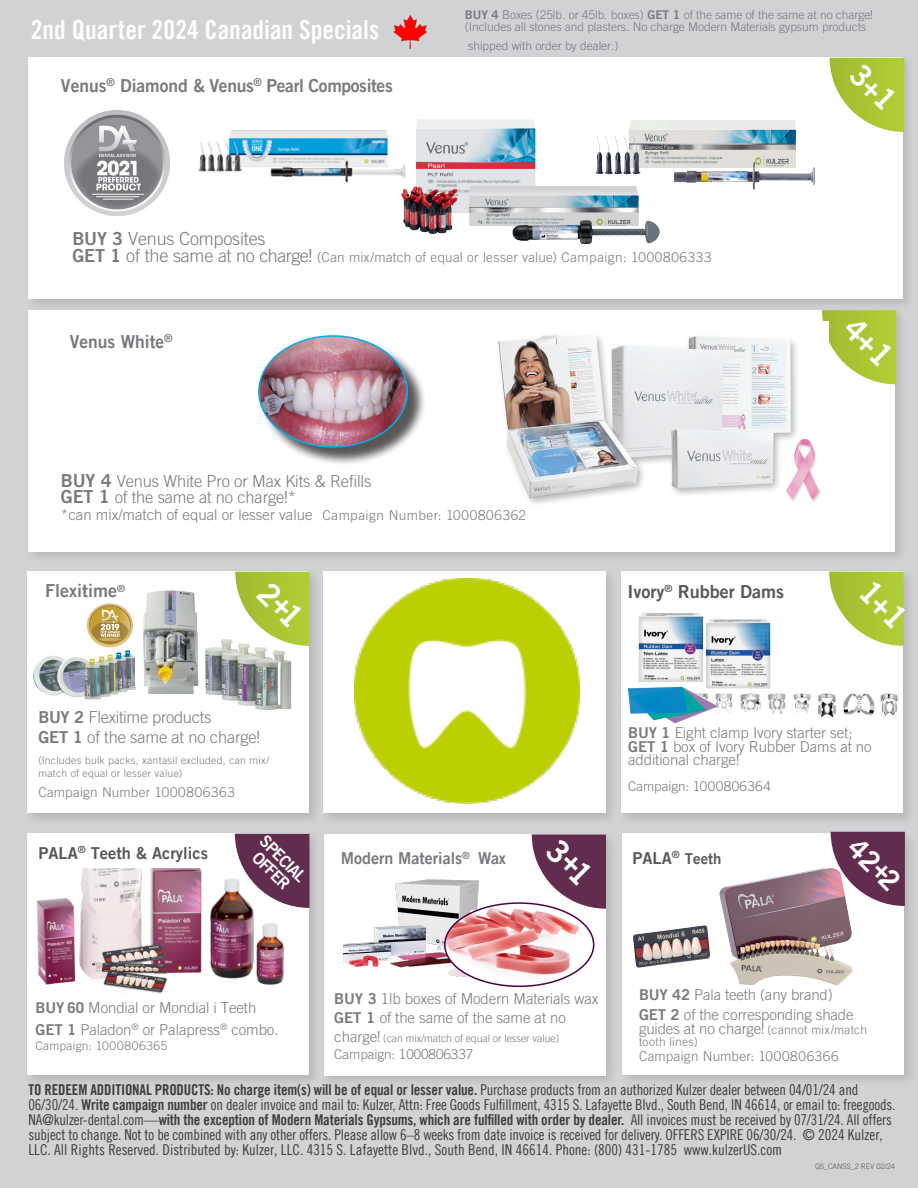
<style>
.page{position:relative;width:918px;height:1188px;background:#d1d2d4}
.page>*{position:absolute;margin:0;border:0;box-sizing:border-box;transform-origin:0 0}
.t1{font:28.5px "Trade Gothic LT Com Bd 2";color:#fff}
.BrandBox_01_A_CARA_P{font:26.25px "Trade Gothic LT Com Bd Cn 20";color:#fff}
.BrandBox_01_A_CARA_P-2{font:18px "Trade Gothic LT Com Bd 2";letter-spacing:-.02em;color:#787a7d}
.BrandBox_01_A_CARA_P-3{font:18px "Trade Gothic LT Com Bd 2";color:#787a7d}
.t2{font:300 18px "Trade Gothic LT Com";letter-spacing:-.01em;color:#787a7d}
.t3{font:18px "Trade Gothic LT Com Bd 2";color:#57585a}
.t4{font:300 16.5px "Trade Gothic LT Com";letter-spacing:-.01em;color:#787a7d}
.BrandBox_01_A_CARA_P-4{font:16.5px "Trade Gothic LT Com Bd 2";color:#787a7d}
.t5{font:16.5px "Trade Gothic LT Com Bd 2";color:#57585a}
.t6{font:16.5px/16.5px "Trade Gothic LT Com Bd 2";color:#fff;text-align:center}
.t7{font:15px/15px "Trade Gothic LT Com Cn 18";letter-spacing:-.01em;color:#3e3e3f}
.t8{font:300 15px/13.5px "Trade Gothic LT Com";letter-spacing:-.005em;color:#787a7d}
.t9{font:15px "Trade Gothic LT Com Bd 2";color:#57585a}
.t10{font:300 13.5px "Trade Gothic LT Com";letter-spacing:.02em;color:#787a7d}
.t11{font:300 13.5px "Trade Gothic LT Com";letter-spacing:-.005em;color:#787a7d}
.t12{font:300 12px/12px "Trade Gothic LT Com";letter-spacing:-.005em;color:#787a7d}
.t13{font:300 12px "Trade Gothic LT Com";letter-spacing:.04em;color:#787a7d}
.t14{font:300 12px "Trade Gothic LT Com";letter-spacing:.025em;color:#787a7d}
.t15{font:300 10.5px/13.5px "Trade Gothic LT Com";letter-spacing:.02em;color:#787a7d}
.t16{font:300 10.5px "Trade Gothic LT Com";letter-spacing:-.005em;color:#787a7d}
.t17{font:300 7.5px "Trade Gothic LT Com";color:#57585a}
.s1{font-family:"Trade Gothic LT Com Bd 2";font-weight:400}
.s2{font-family:"Trade Gothic LT Com Bd 2";font-weight:400;font-size:18px}
.s3{font-size:18px}
.s4{font-size:13.5px}
.s5{font-size:16.5px}
.s6{font-weight:700}
.s7{font-size:15px}
.s8{font-size:12px}
.s9{font-family:"Trade Gothic LT Com Bd Cn 20"}
</style>
<div class="page">
<div style="left:320px;top:569px;width:298px;height:257px;background:#231f20;opacity:.15"></div>
<div style="left:323px;top:572px;width:282px;height:241px;background:#fff"></div>
<div style="left:26px;top:54px;width:889px;height:257px;background:#231f20;opacity:.15"></div>
<div style="left:29px;top:57px;width:874px;height:242px;background:#fff"></div>
<div style="left:321px;top:831px;width:297px;height:257px;background:#231f20;opacity:.15"></div>
<div style="left:324px;top:834px;width:282px;height:242px;background:#fff"></div>
<div style="left:24px;top:569px;width:298px;height:257px;background:#231f20;opacity:.15"></div>
<div style="left:27px;top:572px;width:282px;height:241px;background:#fff"></div>
<img style="left:34px;top:590px;width:258px;height:120px">
<svg style="left:87px;top:603px;width:46px;height:44px"></svg>
<div style="left:24px;top:830px;width:297px;height:257px;background:#231f20;opacity:.15"></div>
<div style="left:27px;top:833px;width:282px;height:242px;background:#fff"></div>
<div style="left:235px;top:834px;width:74px;height:35px;background:#622c4f"></div>
<div style="left:618px;top:569px;width:297px;height:257px;background:#231f20;opacity:.15"></div>
<div style="left:621px;top:572px;width:282px;height:241px;background:#fff"></div>
<div style="left:619px;top:830px;width:298px;height:257px;background:#231f20;opacity:.15"></div>
<div style="left:622px;top:833px;width:282px;height:241px;background:#fff"></div>
<img style="left:65px;top:111px;width:105px;height:105px">
<div style="left:26px;top:307px;width:881px;height:257px;background:#231f20;opacity:.15"></div>
<div style="left:29px;top:310px;width:866px;height:241px;background:#fff"></div>
<svg style="left:831px;top:832px;width:74px;height:74px;background:#71405f"></svg>
<img style="left:405px;top:119px;width:255px;height:125px">
<img style="left:198px;top:119px;width:210px;height:106px">
<img style="left:344px;top:879px;width:211px;height:109px">
<img style="left:623px;top:120px;width:192px;height:70px">
<img style="left:24px;top:869px;width:292px;height:134px">
<img style="left:98px;top:944px;width:72px;height:49px">
<img style="left:498px;top:335px;width:323px;height:169px">
<img style="left:770px;top:693px;width:128px;height:25px">
<img style="left:628px;top:613px;width:142px;height:110px">
<img style="left:719px;top:868px;width:134px;height:118px">
<img style="left:633px;top:925px;width:77px;height:43px">
<div style="left:261px;top:337px;width:166px;height:129px;background:#231f20;opacity:.75"></div>
<img style="left:259px;top:336px;width:148px;height:111px">
<img style="left:393px;top:15px;width:34px;height:34px">
<img style="left:354px;top:579px;width:225px;height:225px">
<img style="left:446px;top:903px;width:144px;height:79px">
<div style="left:444px;top:902px;width:150px;height:85px;border:2px solid #4d0145;border-radius:50%"></div>
<svg style="left:830px;top:58px;width:74px;height:74px"></svg>
<svg style="left:235px;top:572px;width:75px;height:74px"></svg>
<svg style="left:532px;top:834px;width:74px;height:75px"></svg>
<svg style="left:822px;top:310px;width:74px;height:74px"></svg>
<svg style="left:829px;top:572px;width:79px;height:74px"></svg>
<p class="BrandBox_01_A_CARA_P" style="left:31px;top:14px;width:350px">2nd Quarter 2024 Canadian Specials</p>
<p class="BrandBox_01_A_CARA_P-2" style="left:61px;top:75px;width:333px">Venus<sup>®</sup> Diamond &amp; Venus<sup>®</sup> Pearl Composites</p>
<p class="t12" style="left:465px;top:9px;width:410px"><span class="s1">BUY 4</span> Boxes (25lb. or 45lb. boxes) <span class="s1">GET 1</span> of the same of the same at no charge! (Includes all stones and plasters. No charge Modern Materials gypsum products</p>
<p class="t12" style="left:468px;top:39px;width:152px">shipped with order by dealer.)</p>
<p class="t2" style="left:72px;top:228px;width:195px"><span class="s1">BUY 3</span> Venus Composites</p>
<p class="t10" style="left:72px;top:249px;width:641px"><span class="s2">GET 1</span> <span class="s3">of the same at no charge!</span> (Can mix/match of equal or lesser value) Campaign: 1000806333</p>
<p class="BrandBox_01_A_CARA_P-3" style="left:70px;top:331px;width:104px">Venus White<sup>®</sup></p>
<p class="t4" style="left:61px;top:471px;width:312px"><span class="s2">BUY 4</span> Venus White Pro or Max Kits &amp; Refills</p>
<p class="t4" style="left:61px;top:488px;width:236px"><span class="s2">GET 1</span> of the same at no charge!*</p>
<p class="t8" style="left:61px;top:508px;width:467px">*can mix/match of equal or lesser value <span class="s4">Campaign Number: 1000806362</span></p>
<p class="BrandBox_01_A_CARA_P-3" style="left:45px;top:580px;width:81px">Flexitime<sup>®</sup></p>
<p class="t3" style="left:627px;top:580px;width:158px">Ivory<sup>®</sup> Rubber Dams</p>
<p class="t4" style="left:38px;top:707px;width:174px"><span class="s1">BUY 2</span> Flexitime products</p>
<p class="t4" style="left:38px;top:728px;width:223px"><span class="s1">GET 1</span> of the same at no charge!</p>
<p class="t15" style="left:38px;top:753px;width:233px">(Includes bulk packs, xantasil excluded, can mix/ match of equal or lesser value)</p>
<p class="t10" style="left:38px;top:785px;width:198px">Campaign Number 1000806363</p>
<p class="t5" style="left:38px;top:843px;width:171px">PALA<sup>®</sup> Teeth &amp; Acrylics</p>
<p class="t6" style="left:269px;top:832px;width:60px;rotate:45deg">SPECIAL<br>OFFER</p>
<p class="BrandBox_01_A_CARA_P-4" style="left:341px;top:848px;width:166px">Modern Materials<sup>®</sup> Wax</p>
<p class="t8" style="left:628px;top:726px;width:226px"><span class="s1">BUY 1</span> Eight clamp Ivory starter set;</p>
<p class="t8" style="left:628px;top:739px;width:245px"><span class="s1">GET 1</span> box of Ivory Rubber Dams at no additional charge!</p>
<p class="t10" style="left:628px;top:778px;width:144px">Campaign: 1000806364</p>
<p class="t9" style="left:633px;top:849px;width:91px"><span class="s5">PALA</span><sup>®</sup> Teeth</p>
<p class="t1" style="left:865px;top:830px;width:62px;rotate:45deg">42+2</p>
<p class="t8" style="left:35px;top:1001px;width:222px"><span class="s1">BUY</span> <span class="s6">60</span> Mondial or Mondial i Teeth</p>
<p class="t8" style="left:35px;top:1022px;width:245px"><span class="s1">GET 1</span> Paladon<sup>®</sup> or Palapress<sup>®</sup> combo.</p>
<p class="t13" style="left:35px;top:1038px;width:134px">Campaign: 1000806365</p>
<p class="t8" style="left:334px;top:992px;width:266px"><span class="s1">BUY 3</span> 1lb boxes of Modern Materials wax</p>
<p class="t8" style="left:334px;top:1011px;width:233px"><span class="s1">GET 1</span> of the same of the same at no</p>
<p class="t16" style="left:334px;top:1032px;width:226px"><span class="s7">charge!</span> (can mix/match of equal or lesser value)</p>
<p class="t11" style="left:334px;top:1046px;width:141px">Campaign: 1000806337</p>
<p class="t8" style="left:639px;top:988px;width:195px"><span class="s1">BUY 42</span> Pala teeth (any brand)</p>
<p class="t8" style="left:639px;top:1008px;width:230px"><span class="s1">GET 2</span> of the corresponding shade guides at no charge! <span class="s8">(cannot mix/match</span></p>
<p class="t14" style="left:639px;top:1034px;width:60px">tooth lines)</p>
<p class="t10" style="left:639px;top:1049px;width:201px">Campaign Number: 1000806366</p>
<p class="t7" style="left:28px;top:1082px;width:869px"><span class="s9">TO REDEEM ADDITIONAL PRODUCTS: No charge item(s) will be of equal or lesser value.</span> Purchase products from an authorized Kulzer dealer between 04/01/24 and 06/30/24. <span class="s9">Write campaign number</span> on dealer invoice and mail to: Kulzer, Attn: Free Goods Fulfillment, 4315 S. Lafayette Blvd., South Bend, IN 46614, or email to: freegoods.<br>NA@kulzer-dental.com—<span class="s9">with the exception of Modern Materials Gypsums, which are fulfilled with order by dealer.</span> All invoices must be received by 07/31/24. All offers subject to change. Not to be combined with any other offers. Please allow 6–8 weeks from date invoice is received for delivery. OFFERS EXPIRE 06/30/24. © 2024 Kulzer, LLC. All Rights Reserved. Distributed by: Kulzer, LLC. 4315 S. Lafayette Blvd., South Bend, IN 46614. Phone: (800) 431-1785 www.kulzerUS.com</p>
<p class="t17" style="left:815px;top:1162px;width:82px">QS_CANSS_2 REV 02/24</p>
</div>
